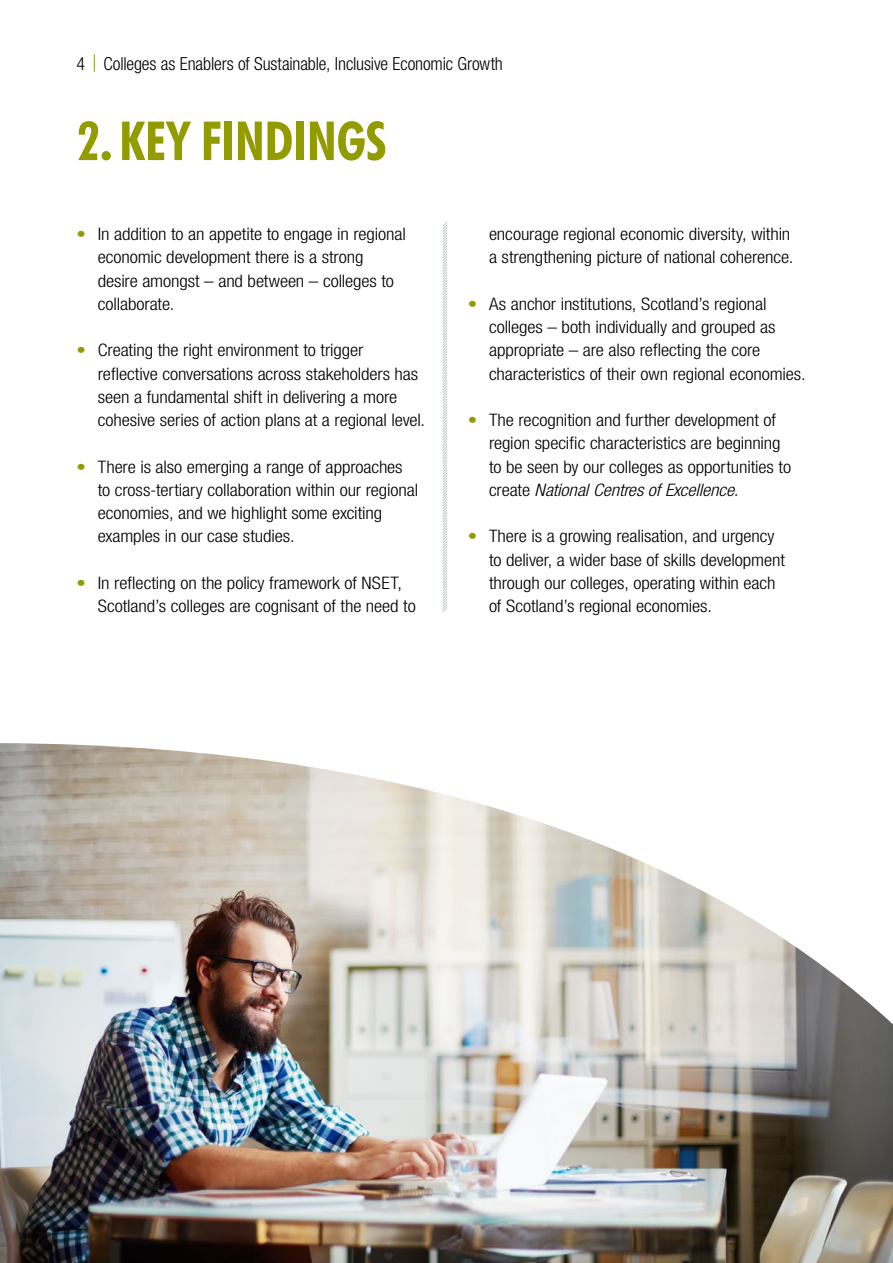
<style>
.page{position:relative;width:893px;height:1263px;background:#fff}
.page>*{position:absolute;margin:0;border:0;box-sizing:border-box;transform-origin:0 0}
.t1{font:700 condensed 54px "Futura BT";letter-spacing:-.01em;color:#929c00}
.t2{font:300 condensed 18px "Helvetica Neue LT Std";letter-spacing:-.01em;color:#000}
.t3{font:300 condensed 17.25px/23.2px "Helvetica Neue LT Std";letter-spacing:-.005em;color:#000;scale:1.1 1}
.s1{font-weight:500;color:#929c00}
.s2{font-style:italic}
</style>
<div class="page">
<svg style="left:94px;top:54px;width:1px;height:17px"></svg>
<svg style="left:442px;top:222px;width:6px;height:390px"></svg>
<img style="left:0;top:743px;width:893px;height:520px">
<p class="t2" style="left:77px;top:53px;width:428px">4 Colleges as Enablers of Sustainable, Inclusive Economic Growth</p>
<h1 class="t1" style="left:77px;top:108px;width:311px">2. KEY FINDINGS</h1>
<p class="t3" style="left:98px;top:222px;width:282px;text-indent:-21px"><span class="s1">•</span> In addition to an appetite to engage in regional economic development there is a strong desire amongst – and between – colleges to collaborate.</p>
<p class="t3" style="left:98px;top:338px;width:299px;text-indent:-21px"><span class="s1">•</span> Creating the right environment to trigger reflective conversations across stakeholders has seen a fundamental shift in delivering a more cohesive series of action plans at a regional level.</p>
<p class="t3" style="left:98px;top:455px;width:293px;text-indent:-21px"><span class="s1">•</span> There is also emerging a range of approaches to cross-tertiary collaboration within our regional economies, and we highlight some exciting examples in our case studies.</p>
<p class="t3" style="left:98px;top:571px;width:291px;text-indent:-21px"><span class="s1">•</span> In reflecting on the policy framework of NSET,<br>Scotland’s colleges are cognisant of the need to</p>
<p class="t3" style="left:489px;top:222px;width:278px">encourage regional economic diversity, within a strengthening picture of national coherence.</p>
<p class="t3" style="left:489px;top:292px;width:289px;text-indent:-21px"><span class="s1">•</span> As anchor institutions, Scotland’s regional colleges – both individually and grouped as appropriate – are also reflecting the core characteristics of their own regional economies.</p>
<p class="t3" style="left:489px;top:408px;width:276px;text-indent:-21px"><span class="s1">•</span> The recognition and further development of region specific characteristics are beginning to be seen by our colleges as opportunities to create <span class="s2">National Centres of Excellence.</span></p>
<p class="t3" style="left:489px;top:524px;width:270px;text-indent:-21px"><span class="s1">•</span> There is a growing realisation, and urgency to deliver, a wider base of skills development through our colleges, operating within each of Scotland’s regional economies.</p>
</div>
